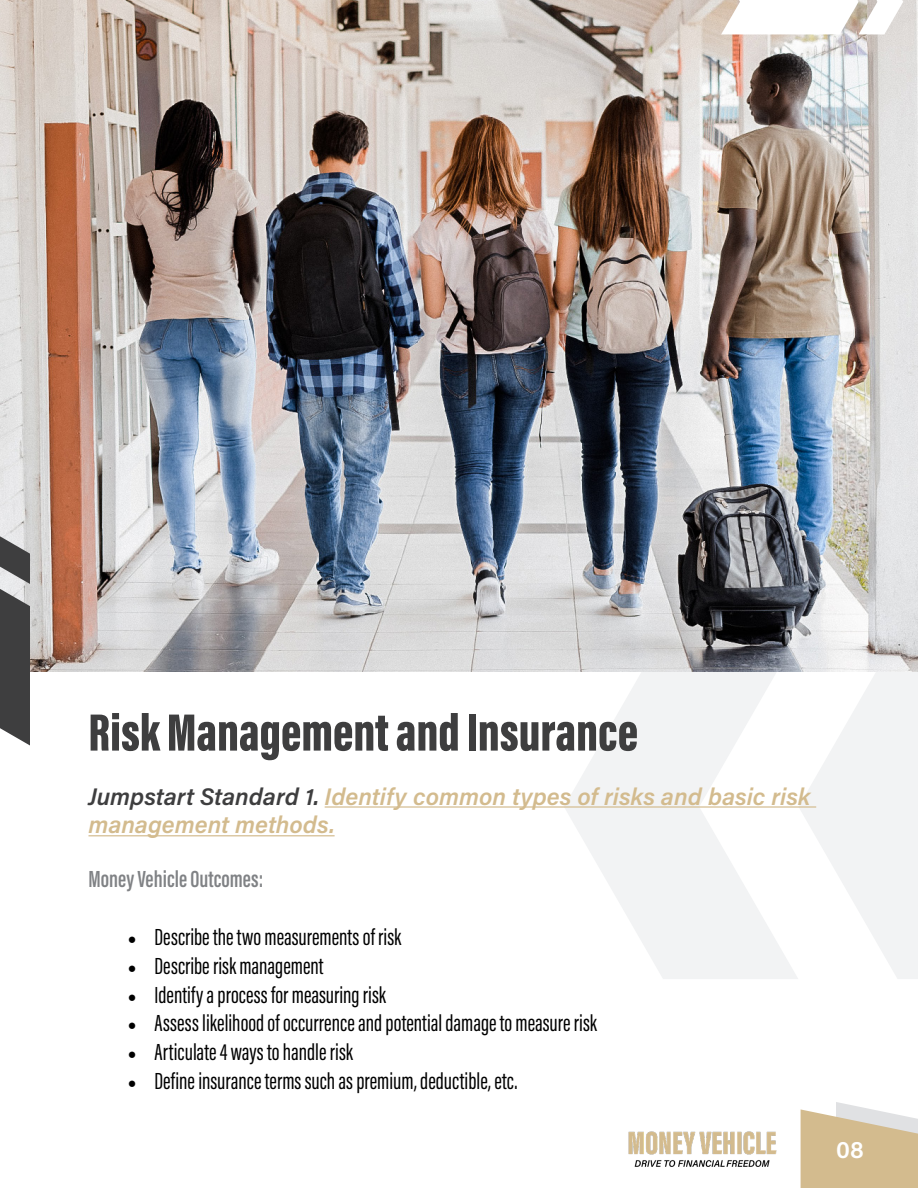
<style>
.page{position:relative;width:918px;height:1188px;background:#fff}
.page>*{position:absolute;margin:0;border:0;box-sizing:border-box;transform-origin:0 0}
.t1{font:54px "Acumin Variable Concept";letter-spacing:-.125em;color:#3e3e3f}
.t2{font:24px "Acumin Variable Concept";letter-spacing:-.18em;color:#000}
.t3{font:24px/28.8px "Acumin Variable Concept";letter-spacing:.04em;color:#d3bb8e}
.t4{font:24px "Acumin Variable Concept";letter-spacing:-.16em;color:#000}
.t5{font:24px "Acumin Variable Concept";letter-spacing:-.1em;color:#000}
.t6{font:24px "Acumin Variable Concept";letter-spacing:-.165em;color:#808285}
.t7{font:24px "Acumin Variable Concept";color:#fff}
.s1{color:#3e3e3f}
.s2{font-family:"Minion Pro"}
</style>
<div class="page">
<img style="left:628px;top:1131px;width:149px;height:36px">
<svg style="left:801px;top:1102px;width:117px;height:86px;background:#d9c6a4"></svg>
<svg style="left:799px;top:672px;width:119px;height:307px"></svg>
<svg style="left:565px;top:672px;width:233px;height:307px;fill:#f2f3f4"></svg>
<img style="left:0;top:0;width:918px;height:672px">
<hr style="left:325px;top:806px;width:491px;height:2px;background:#d3bb8e">
<hr style="left:88px;top:835px;width:247px;height:1px;background:#d3bb8e">
<svg style="left:0;top:536px;width:30px;height:209px;background:#5e5e5f"></svg>
<svg style="left:721px;top:0;width:182px;height:34px"></svg>
<p class="t1" style="left:88px;top:695px;width:558px">Risk Management and Insurance</p>
<p class="t3" style="left:88px;top:781px;width:722px"><span class="s1">Jumpstart Standard 1.</span> Identify common types of risks and basic risk management methods.</p>
<p class="t6" style="left:88px;top:863px;width:177px">Money Vehicle Outcomes:</p>
<p class="t2" style="left:128px;top:920px;width:280px"><span class="s2">•</span> Describethetwomeasurementsof risk</p>
<p class="t2" style="left:128px;top:949px;width:200px"><span class="s2">•</span> Describeriskmanagement</p>
<p class="t4" style="left:128px;top:978px;width:264px"><span class="s2">•</span> Identify aprocessfor measuringrisk</p>
<p class="t2" style="left:128px;top:1007px;width:475px"><span class="s2">•</span> Assesslikelihoodof occurrenceandpotential damagetomeasurerisk</p>
<p class="t5" style="left:128px;top:1035px;width:231px"><span class="s2">•</span> Articulate4waystohandlerisk</p>
<p class="t2" style="left:128px;top:1064px;width:392px"><span class="s2">•</span> Defineinsurancetermssuchaspremium, deductible, etc.</p>
<p class="t7" style="left:836px;top:1133px;width:28px">08</p>
</div>
